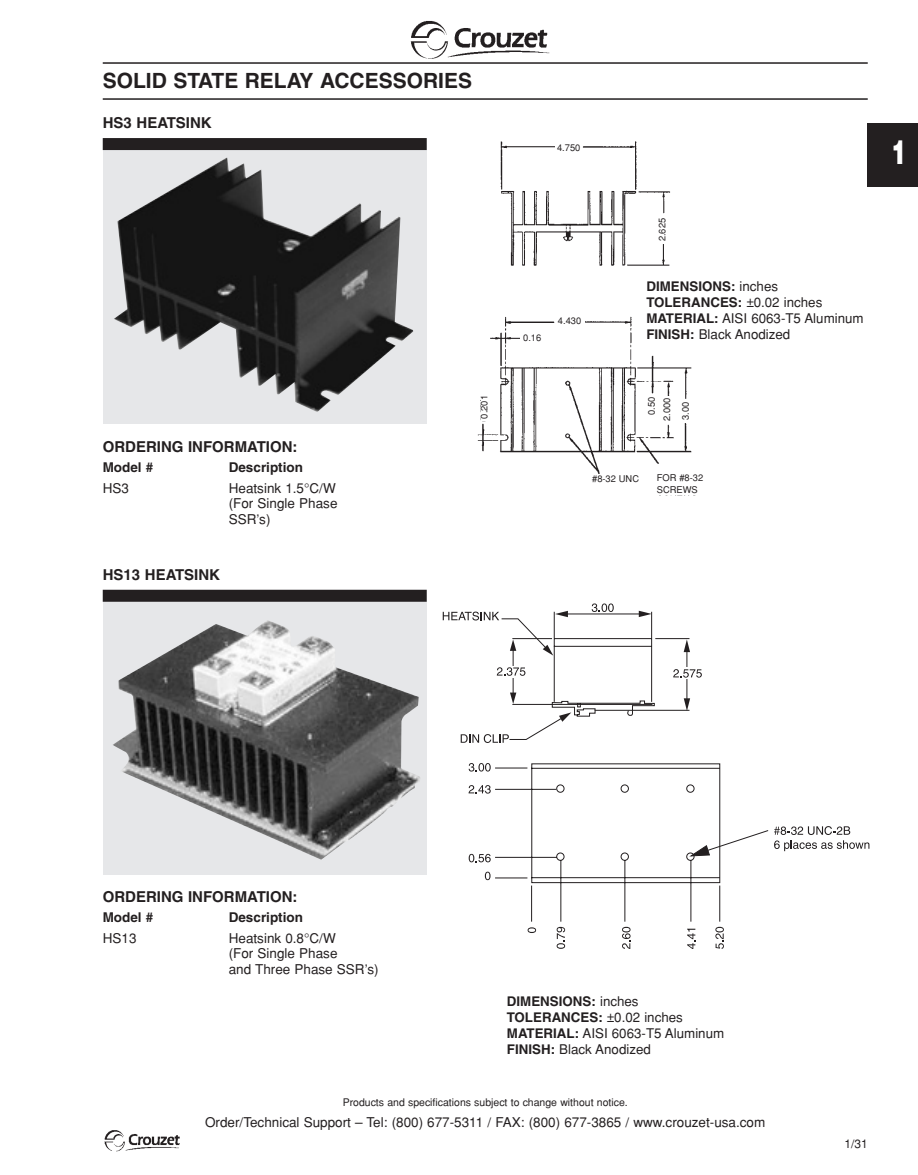
<style>
.page{position:relative;width:918px;height:1175px;background:#fff}
.page>*{position:absolute;margin:0;border:0;box-sizing:border-box;transform-origin:0 0}
.t1{font:900 33px "Helvetica";color:#fff;scale:.7 1}
.t2{font:700 21px "Helvetica";color:#231f20}
.t3{font:700 15px "Helvetica";color:#231f20}
.t4{font:13.5px/15.8px "Helvetica";color:#231f20}
.t5{font:700 13.5px "Helvetica";color:#231f20}
.t6{font:13.35px/16px "Helvetica";color:#231f20}
.t7{font:12px "Helvetica";color:#231f20}
.t8{font:10.5px "Helvetica";color:#231f20}
.t9{font:9.3px/12px "Helvetica";color:#231f20}
.s1{font-weight:700}
</style>
<div class="page">
<div style="left:867px;top:123px;width:51px;height:63px;background:#231f20"></div>
<img style="left:104px;top:1130px;width:76px;height:22px">
<hr style="left:103px;top:62px;width:765px;height:2px;background:#231f20">
<hr style="left:103px;top:98px;width:765px;height:2px;background:#231f20">
<div style="left:103px;top:150px;width:324px;height:273px;background:#e6e7e9"></div>
<div style="left:103px;top:138px;width:324px;height:12px;background:#231f20"></div>
<div style="left:103px;top:602px;width:324px;height:272px;background:#e6e7e9"></div>
<div style="left:103px;top:590px;width:324px;height:12px;background:#231f20"></div>
<img style="left:114px;top:157px;width:299px;height:255px">
<img style="left:477px;top:316px;width:219px;height:180px">
<img style="left:500px;top:141px;width:171px;height:125px">
<div style="left:555px;top:144px;width:27px;height:22px;background:#fff"></div>
<div style="left:659px;top:216px;width:9px;height:27px;background:#fff"></div>
<div style="left:642px;top:298px;width:79px;height:51px;background:#fff"></div>
<div style="left:657px;top:474px;width:86px;height:21px;background:#fff"></div>
<div style="left:592px;top:474px;width:56px;height:11px;background:#fff"></div>
<div style="left:682px;top:399px;width:9px;height:23px;background:#fff"></div>
<div style="left:663px;top:396px;width:12px;height:26px;background:#fff"></div>
<div style="left:648px;top:395px;width:11px;height:21px;background:#fff"></div>
<div style="left:555px;top:317px;width:29px;height:10px;background:#fff"></div>
<div style="left:520px;top:332px;width:36px;height:13px;background:#fff"></div>
<div style="left:481px;top:389px;width:9px;height:32px;background:#fff"></div>
<img style="left:410px;top:21px;width:140px;height:38px">
<img style="left:113px;top:620px;width:307px;height:239px">
<hr style="left:554px;top:638px;width:98px;height:1px;background:#231f20">
<hr style="left:655px;top:638px;width:34px;height:1px;background:#231f20">
<hr style="left:595px;top:710px;width:94px;height:1px;background:#231f20">
<hr style="left:554px;top:612px;width:1px;height:90px;background:#231f20">
<hr style="left:651px;top:612px;width:1px;height:90px;background:#231f20">
<hr style="left:554px;top:646px;width:97px;height:1px;background:#231f20">
<hr style="left:687px;top:650px;width:1px;height:50px;background:#231f20">
<svg style="left:684px;top:698px;width:6px;height:13px"></svg>
<svg style="left:684px;top:639px;width:6px;height:13px"></svg>
<hr style="left:513px;top:649px;width:1px;height:45px;background:#231f20">
<hr style="left:566px;top:613px;width:75px;height:1px;background:#231f20">
<svg style="left:639px;top:610px;width:13px;height:7px"></svg>
<svg style="left:443px;top:611px;width:125px;height:44px"></svg>
<div style="left:511px;top:665px;width:5px;height:12px;background:#fff"></div>
<svg style="left:497px;top:667px;width:28px;height:9px"></svg>
<svg style="left:592px;top:603px;width:22px;height:9px"></svg>
<svg style="left:673px;top:669px;width:29px;height:8px"></svg>
<svg style="left:469px;top:763px;width:400px;height:186px"></svg>
<svg style="left:461px;top:692px;width:194px;height:51px"></svg>
<h2 class="t2" style="left:103px;top:73px;width:371px">SOLID STATE RELAY ACCESSORIES</h2>
<p class="t3" style="left:103px;top:117px;width:111px">HS3 HEATSINK</p>
<p class="t3" style="left:103px;top:441px;width:196px">ORDERING INFORMATION:</p>
<p class="t5" style="left:103px;top:462px;width:52px">Model #</p>
<p class="t5" style="left:229px;top:462px;width:76px">Description</p>
<p class="t4" style="left:103px;top:481px;width:28px">HS3</p>
<p class="t4" style="left:229px;top:481px;width:110px">Heatsink 1.5°C/W (For Single Phase<br>SSR’s)</p>
<p class="t3" style="left:103px;top:568px;width:119px">HS13 HEATSINK</p>
<p class="t9" style="left:479px;top:418px;width:25px;rotate:-90deg">0.201</p>
<p class="t9" style="left:557px;top:142px;width:25px">4.750</p>
<p class="t9" style="left:523px;top:332px;width:20px">0.16</p>
<p class="t9" style="left:558px;top:316px;width:25px">4.430</p>
<p class="t9" style="left:657px;top:241px;width:25px;rotate:-90deg">2.625</p>
<p class="t6" style="left:646px;top:280px;width:219px"><span class="s1">DIMENSIONS:</span> inches<br><span class="s1">TOLERANCES:</span> ±0.02 inches<br><span class="s1">MATERIAL:</span> AISI 6063-T5 Aluminum<br><span class="s1">FINISH:</span> Black Anodized</p>
<p class="t9" style="left:647px;top:415px;width:20px;rotate:-90deg">0.50</p>
<p class="t9" style="left:658px;top:421px;width:25px;line-height:18.6px;rotate:-90deg">2.000<br>3.00</p>
<p class="t9" style="left:592px;top:474px;width:49px">#8-32 UNC</p>
<p class="t9" style="left:657px;top:472px;width:48px">FOR #8-32<br>SCREWS</p>
<h1 class="t1" style="left:891px;top:140px;width:24px">1</h1>
<p class="t3" style="left:103px;top:891px;width:196px">ORDERING INFORMATION:</p>
<p class="t5" style="left:103px;top:912px;width:52px">Model #</p>
<p class="t5" style="left:229px;top:912px;width:76px">Description</p>
<p class="t4" style="left:103px;top:931px;width:35px">HS13</p>
<p class="t4" style="left:229px;top:931px;width:151px">Heatsink 0.8°C/W<br>(For Single Phase<br>and Three Phase SSR’s)</p>
<p class="t6" style="left:507px;top:994px;width:219px"><span class="s1">DIMENSIONS:</span> inches<br><span class="s1">TOLERANCES:</span> ±0.02 inches<br><span class="s1">MATERIAL:</span> AISI 6063-T5 Aluminum<br><span class="s1">FINISH:</span> Black Anodized</p>
<p class="t8" style="left:343px;top:1098px;width:287px">Products and specifications subject to change without notice.</p>
<p class="t4" style="left:205px;top:1115px;width:562px">Order/Technical Support – Tel: (800) 677-5311 / FAX: (800) 677-3865 / www.crouzet-usa.com</p>
<p class="t7" style="left:844px;top:1139px;width:25px">1/31</p>
</div>
